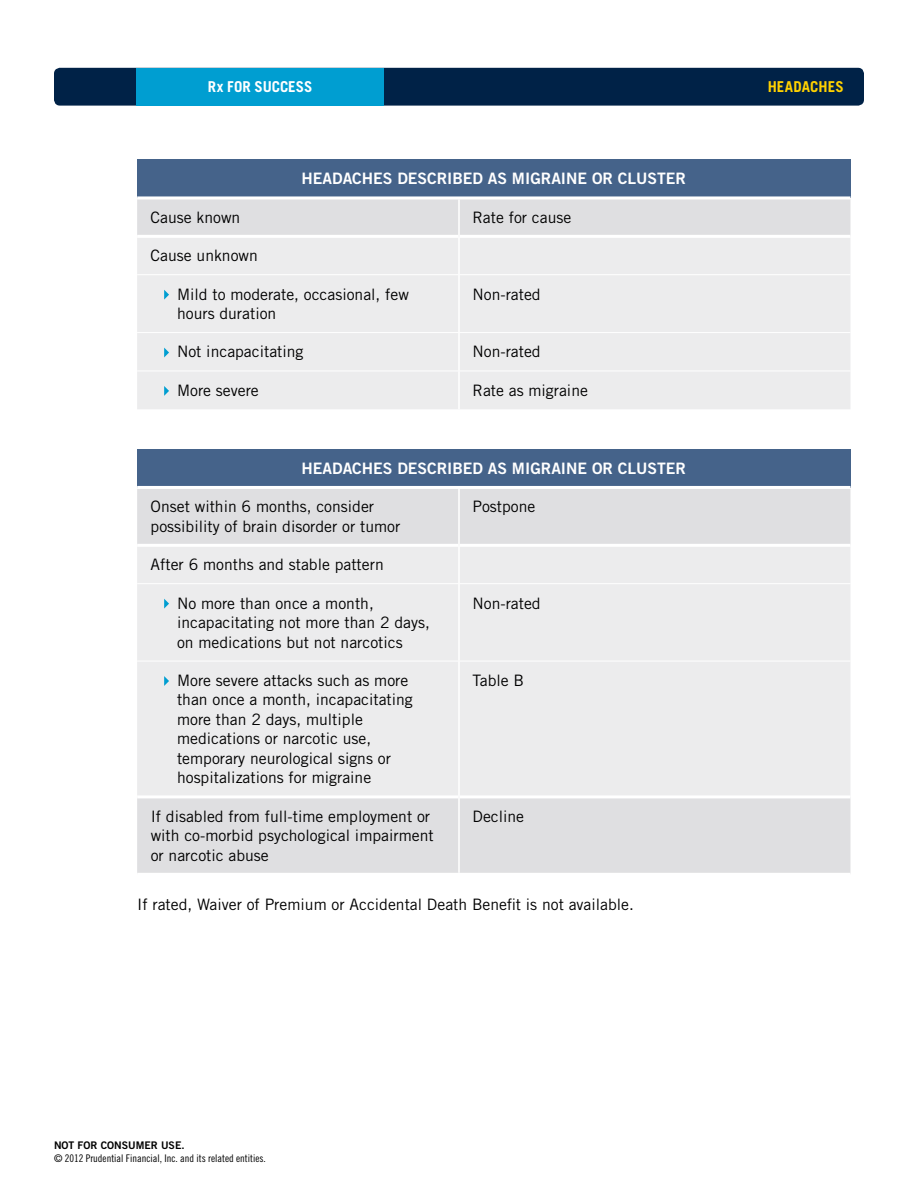
<style>
.page{position:relative;width:918px;height:1188px;background:#fff}
.page>*{position:absolute;margin:0;border:0;box-sizing:border-box;transform-origin:0 0}
.t1{font:15.75px/19.5px "Trade Gothic LT Std";color:#000}
.t2{font:15.75px "Trade Gothic LT Std Bd 2";color:#fff}
.t3{font:700 15px "Trade Gothic LT Std";color:#fff}
.t4{font:700 15px "Trade Gothic LT Std";letter-spacing:.005em;color:#ffd200}
.t5{font:10.5px "Trade Gothic LT Std Cn 18";color:#000}
.t6{font:10.5px "Trade Gothic LT Std Bd 2";color:#000}
</style>
<div class="page">
<div style="left:54px;top:68px;width:810px;height:38px;background:#002247;border-radius:6px"></div>
<div style="left:136px;top:68px;width:248px;height:38px;background:#009ed1"></div>
<div style="left:137px;top:160px;width:713px;height:38px;background:#45638a"></div>
<div style="left:137px;top:199px;width:713px;height:36px;background:#dfdfe1"></div>
<div style="left:137px;top:238px;width:713px;height:171px;background:#ececed"></div>
<hr style="left:137px;top:196px;width:322px;height:3px;background:#fff">
<hr style="left:459px;top:196px;width:391px;height:3px;background:#fff">
<hr style="left:458px;top:199px;width:2px;height:37px;background:#fff">
<hr style="left:458px;top:236px;width:2px;height:38px;background:#fff">
<hr style="left:458px;top:275px;width:2px;height:57px;background:#fff">
<hr style="left:458px;top:333px;width:2px;height:38px;background:#fff">
<hr style="left:458px;top:371px;width:2px;height:38px;background:#fff">
<hr style="left:137px;top:371px;width:322px;height:1px;background:#fff">
<hr style="left:459px;top:371px;width:391px;height:1px;background:#fff">
<hr style="left:137px;top:274px;width:322px;height:1px;background:#fff">
<hr style="left:459px;top:274px;width:391px;height:1px;background:#fff">
<hr style="left:137px;top:332px;width:322px;height:1px;background:#fff">
<hr style="left:459px;top:332px;width:391px;height:1px;background:#fff">
<svg style="left:164px;top:290px;width:5px;height:10px"></svg>
<svg style="left:164px;top:348px;width:5px;height:9px"></svg>
<svg style="left:164px;top:386px;width:5px;height:10px"></svg>
<div style="left:137px;top:449px;width:713px;height:38px;background:#45638a"></div>
<div style="left:137px;top:489px;width:713px;height:384px;background:#dfdfe1"></div>
<div style="left:137px;top:547px;width:713px;height:248px;background:#ececed"></div>
<hr style="left:137px;top:486px;width:322px;height:3px;background:#fff">
<hr style="left:459px;top:486px;width:391px;height:3px;background:#fff">
<hr style="left:137px;top:544px;width:321px;height:3px;background:#fff">
<hr style="left:460px;top:544px;width:390px;height:3px;background:#fff">
<hr style="left:137px;top:795px;width:321px;height:3px;background:#fff">
<hr style="left:460px;top:795px;width:390px;height:3px;background:#fff">
<hr style="left:458px;top:489px;width:2px;height:56px;background:#fff">
<hr style="left:458px;top:545px;width:2px;height:38px;background:#fff">
<hr style="left:458px;top:584px;width:2px;height:77px;background:#fff">
<hr style="left:458px;top:661px;width:2px;height:136px;background:#fff">
<hr style="left:458px;top:797px;width:2px;height:76px;background:#fff">
<hr style="left:137px;top:583px;width:322px;height:1px;background:#fff">
<hr style="left:459px;top:583px;width:391px;height:1px;background:#fff">
<hr style="left:137px;top:661px;width:322px;height:1px;background:#fff">
<hr style="left:459px;top:661px;width:391px;height:1px;background:#fff">
<svg style="left:164px;top:599px;width:5px;height:10px"></svg>
<svg style="left:164px;top:676px;width:5px;height:10px"></svg>
<p class="t3" style="left:208px;top:78px;width:106px">Rx FOR SUCCESS</p>
<p class="t4" style="left:768px;top:78px;width:78px">HEADACHES</p>
<p class="t2" style="left:302px;top:169px;width:62px">HEADACHES</p>
<p class="t2" style="left:397px;top:169px;width:11px">DESCR</p>
<p class="t2" style="left:447px;top:169px;width:200px">IBED AS MIGRAINE OR CLUSTER</p>
<p class="t1" style="left:151px;top:207px;width:91px">Cause known</p>
<p class="t1" style="left:472px;top:207px;width:100px">Rate for cause</p>
<p class="t1" style="left:151px;top:246px;width:109px">Cause unknown</p>
<p class="t1" style="left:177px;top:284px;width:233px">Mild to moderate, occasional, few hours duration</p>
<p class="t1" style="left:473px;top:284px;width:70px">Non-rated</p>
<p class="t1" style="left:177px;top:342px;width:128px">Not incapacitating</p>
<p class="t1" style="left:473px;top:342px;width:70px">Non-rated</p>
<p class="t1" style="left:177px;top:380px;width:83px">More severe</p>
<p class="t1" style="left:473px;top:380px;width:117px">Rate as migraine</p>
<p class="t2" style="left:302px;top:459px;width:62px">HEADACHES</p>
<p class="t2" style="left:397px;top:459px;width:11px">DESCR</p>
<p class="t2" style="left:447px;top:459px;width:200px">IBED AS MIGRAINE OR CLUSTER</p>
<p class="t1" style="left:151px;top:497px;width:251px">Onset within 6 months, consider possibility of brain disorder or tumor</p>
<p class="t1" style="left:472px;top:497px;width:64px">Postpone</p>
<p class="t1" style="left:151px;top:555px;width:235px">After 6 months and stable pattern</p>
<p class="t1" style="left:177px;top:593px;width:254px">No more than once a month, incapacitating not more than 2 days, on medications but not narcotics</p>
<p class="t1" style="left:473px;top:593px;width:70px">Non-rated</p>
<p class="t1" style="left:177px;top:670px;width:237px">More severe attacks such as more than once a month, incapacitating more than 2 days, multiple medications or narcotic use, temporary neurological signs or hospitalizations for migraine</p>
<p class="t1" style="left:473px;top:670px;width:53px">Table B</p>
<p class="t1" style="left:151px;top:806px;width:285px">If disabled from full-time employment or with co-morbid psychological impairment or narcotic abuse</p>
<p class="t1" style="left:473px;top:806px;width:53px">Decline</p>
<p class="t1" style="left:137px;top:894px;width:498px">If rated, Waiver of Premium or Accidental Death Benefit is not available.</p>
<p class="t6" style="left:54px;top:1139px;width:132px">NOT FOR CONSUMER USE.</p>
<p class="t5" style="left:54px;top:1152px;width:213px">© 2012 Prudential Financial, Inc. and its related entities.</p>
</div>
